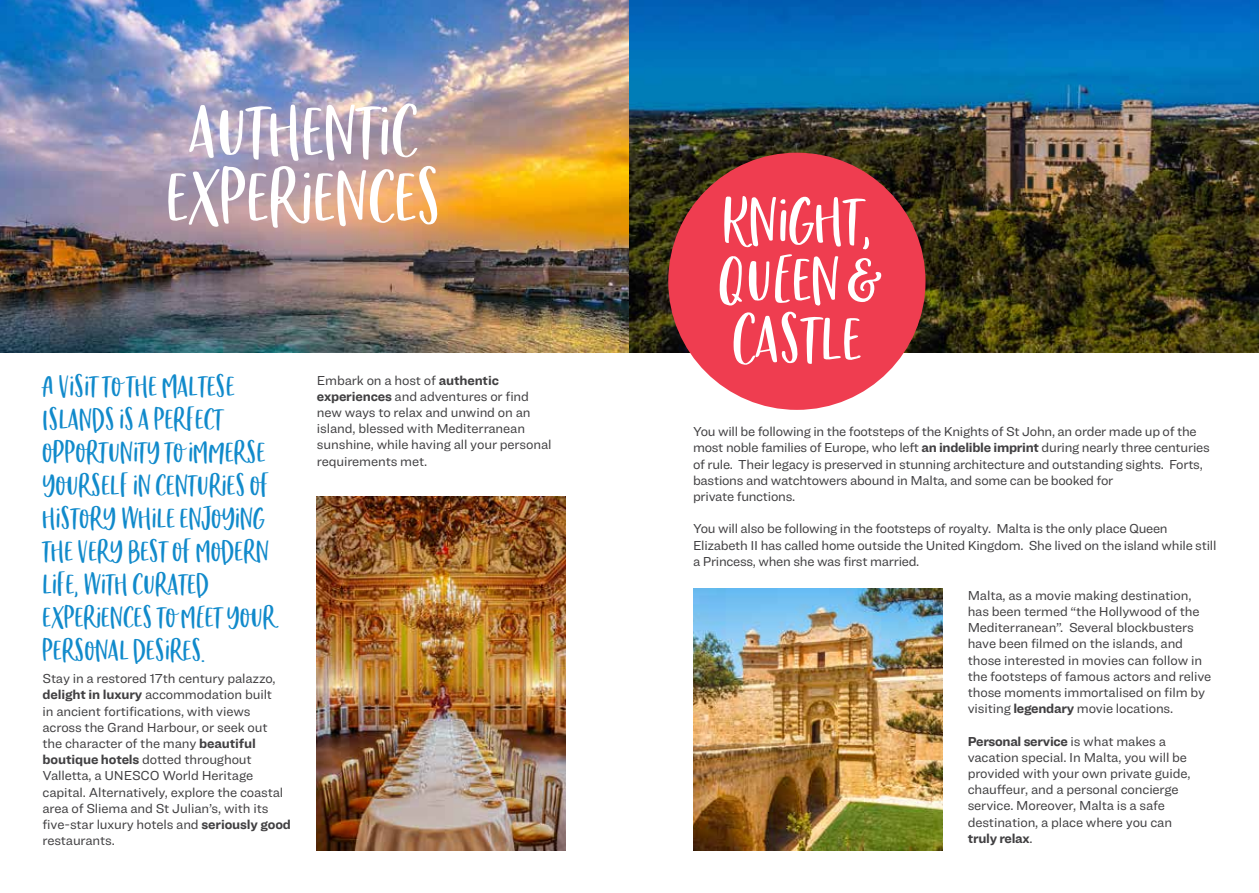
<style>
.page{position:relative;width:1259px;height:893px;background:#fff}
.page>*{position:absolute;margin:0;border:0;box-sizing:border-box;transform-origin:0 0}
.t1{font:97.5px "Chinup Buttercup Cutecaps";color:#fff}
.t2{font:85.8px "Chinup Buttercup Cutecaps";color:#fff}
.t3{font:39px/33px "Chinup Buttercup Cutecaps";color:#118acb}
.t4{font:13.5px/16.2px "Ringside";letter-spacing:-.015em;color:#414042}
.s1{font-weight:700}
</style>
<div class="page">
<img style="left:693px;top:589px;width:249px;height:261px">
<img style="left:0;top:0;width:1259px;height:353px">
<img style="left:317px;top:496px;width:249px;height:354px">
<div style="left:668px;top:153px;width:257px;height:257px;background:#ef3d50;border-radius:50%"></div>
<h1 class="t1" style="left:190px;top:79px;width:229px">authentic</h1>
<h1 class="t1" style="left:166px;top:145px;width:277px">experiences</h1>
<h3 class="t3" style="left:43px;top:367px;width:235px">A visit to the Maltese<br>Islands is a perfect opportunity to immerse yourself in centuries of history while enjoying the very best of modern life, with curated experiences to meet your personal desires.</h3>
<p class="t4" style="left:43px;top:670px;width:250px">Stay in a restored 17th century palazzo, <span class="s1">delight in luxury</span> accommodation built<br>in ancient fortifications, with views across the Grand Harbour, or seek out<br>the character of the many <span class="s1">beautiful boutique hotels</span> dotted throughout Valletta, a UNESCO World Heritage capital. Alternatively, explore the coastal area of Sliema and St Julian’s, with its five-star luxury hotels and <span class="s1">seriously good </span>restaurants.</p>
<p class="t4" style="left:317px;top:372px;width:236px">Embark on a host of <span class="s1">authentic experiences</span> and adventures or find new ways to relax and unwind on an island, blessed with Mediterranean sunshine, while having all your personal requirements met.</p>
<h2 class="t2" style="left:722px;top:174px;width:151px">Knight,</h2>
<h2 class="t2" style="left:718px;top:234px;width:159px">Queen &amp;</h2>
<h2 class="t2" style="left:732px;top:293px;width:131px">Castle</h2>
<p class="t4" style="left:693px;top:423px;width:518px">You will be following in the footsteps of the Knights of St John, an order made up of the most noble families of Europe, who left <span class="s1">an indelible imprint</span> during nearly three centuries of rule. Their legacy is preserved in stunning architecture and outstanding sights. Forts, bastions and watchtowers abound in Malta, and some can be booked for<br>private functions.</p>
<p class="t4" style="left:693px;top:520px;width:525px">You will also be following in the footsteps of royalty. Malta is the only place Queen<br>Elizabeth II has called home outside the United Kingdom. She lived on the island while still a Princess, when she was first married.</p>
<p class="t4" style="left:967px;top:587px;width:245px">Malta, as a movie making destination, has been termed “the Hollywood of the Mediterranean”. Several blockbusters have been filmed on the islands, and those interested in movies can follow in the footsteps of famous actors and relive those moments immortalised on film by visiting <span class="s1">legendary</span> movie locations.</p>
<p class="t4" style="left:967px;top:733px;width:224px"><span class="s1">Personal service</span> is what makes a vacation special. In Malta, you will be provided with your own private guide, chauffeur, and a personal concierge service. Moreover, Malta is a safe destination, a place where you can <span class="s1">truly relax</span>.</p>
</div>
